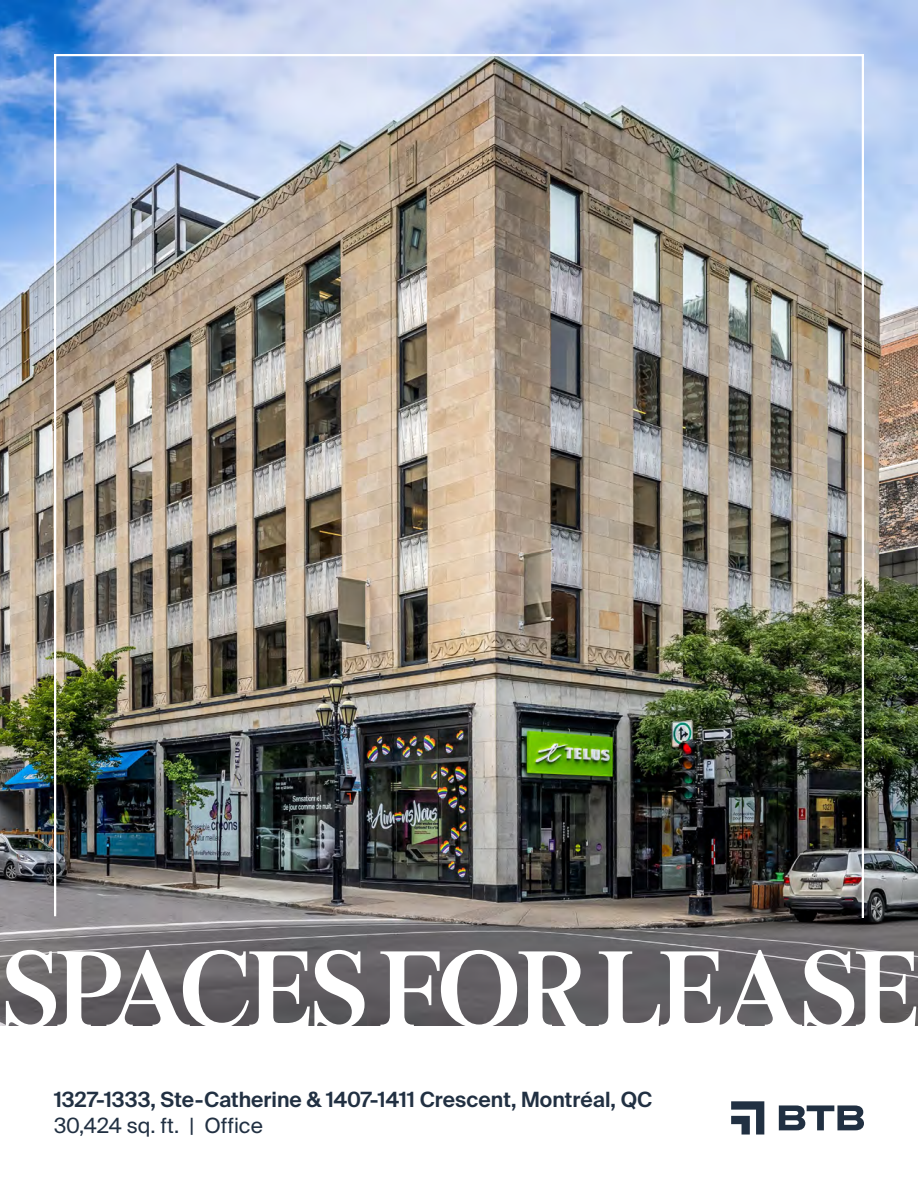
<style>
.page{position:relative;width:918px;height:1188px;background:#fff}
.page>*{position:absolute;margin:0;border:0;box-sizing:border-box;transform-origin:0 0}
.t1{font:600 108px "Burgess Pro";letter-spacing:-.035em;color:#fff}
.t2{font:600 21px "Suisse Intl";color:#213042}
.t3{font:21px "Suisse Intl";color:#213042}
</style>
<div class="page">
<img style="left:0;top:0;width:918px;height:1026px">
<svg style="left:731px;top:1101px;width:33px;height:34px"></svg>
<svg style="left:779px;top:1105px;width:85px;height:25px"></svg>
<img style="left:53px;top:53px;width:812px;height:867px">
<h1 class="t1" style="left:0;top:923px;width:920px">SPACES FOR LEASE</h1>
<p class="t2" style="left:54px;top:1087px;width:600px">1327-1333, Ste-Catherine &amp; 1407-1411 Crescent, Montréal, QC</p>
<p class="t3" style="left:54px;top:1114px;width:210px">30,424 sq. ft. | Office</p>
</div>
